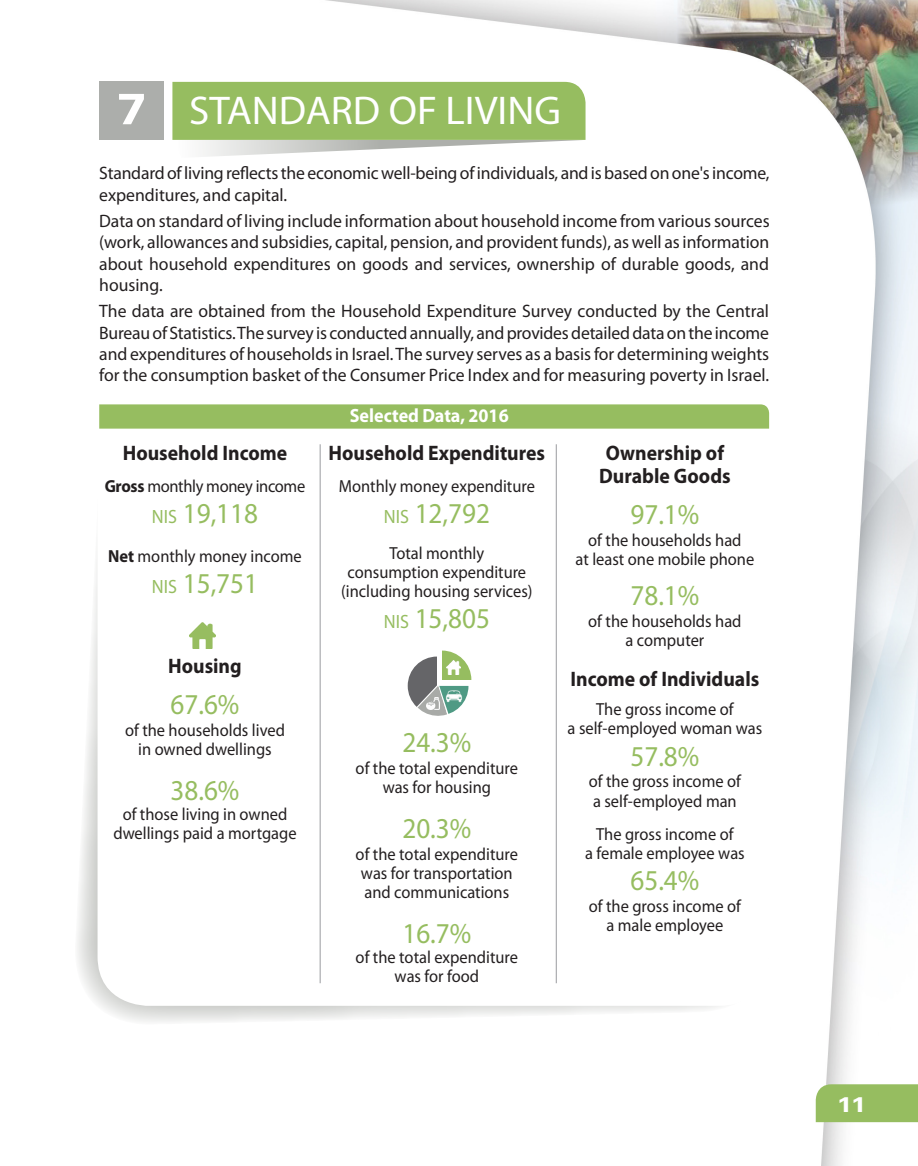
<style>
.page{position:relative;width:918px;height:1166px;background:#fff}
.page>*{position:absolute;margin:0;border:0;box-sizing:border-box;transform-origin:0 0}
.מספר_פרק{font:700 54.25px "Fb Oxford";color:#fff}
.שם_פרק{font:40.25px "Myriad Pro";color:#fff}
.t1{font:28.88px "Myriad Pro";color:#96bd60;scale:.94 1}
.t2{font:700 26.25px "Fb Oxford";color:#fff}
.כותרת_ENG{font:700 21px/22.8px "Myriad Pro";color:#231f20;text-align:center;scale:.94 1}
.נתונים_נבחרים{font:700 19.25px "Myriad Pro";color:#fff;scale:.94 1}
.שוטף_אוקסופרד_ENG{font:18.03px/21.3px "Myriad Pro";color:#231f20;text-align:justify}
.t3{font:17.5px/19.2px "Myriad Pro";color:#231f20;text-align:center;scale:.94 1}
.t4{font:17.5px "Myriad Pro";letter-spacing:-.02em;color:#231f20;scale:.94 1}
.s1{font-weight:700}
.s2{font-size:19.25px}
</style>
<div class="page">
<img style="left:99px;top:0;width:819px;height:1166px">
<div style="left:816px;top:1084px;width:102px;height:38px;background:#96bd60"></div>
<svg style="left:77px;top:407px;width:694px;height:619px"></svg>
<div style="left:98px;top:404px;width:671px;height:602px;background:#fff;border-radius:50px"></div>
<svg style="left:172px;top:82px;width:413px;height:76px;background:#aac781"></svg>
<div style="left:99px;top:82px;width:65px;height:58px;background:#acaeab"></div>
<svg style="left:99px;top:404px;width:670px;height:25px;background:#99bf65"></svg>
<hr style="left:320px;top:444px;width:1px;height:539px;background:#9fa0a4">
<hr style="left:556px;top:444px;width:1px;height:539px;background:#9fa0a4">
<img style="left:189px;top:622px;width:26px;height:26px">
<svg style="left:408px;top:650px;width:63px;height:66px"></svg>
<img style="left:446px;top:660px;width:14px;height:14px">
<h1 class="מספר_פרק" style="left:117px;top:86px;width:31px">7</h1>
<h1 class="שם_פרק" style="left:189px;top:85px;width:373px">STANDARD OF LIVING</h1>
<p class="שוטף_אוקסופרד_ENG" style="left:99px;top:162px;width:672px">Standard of living reflects the economic well-being of individuals, and is based on one's income, expenditures, and capital.</p>
<p class="שוטף_אוקסופרד_ENG" style="left:99px;top:210px;width:672px">Data on standard of living include information about household income from various sources (work, allowances and subsidies, capital, pension, and provident funds), as well as information about household expenditures on goods and services, ownership of durable goods, and housing.</p>
<p class="שוטף_אוקסופרד_ENG" style="left:99px;top:300px;width:671px">The data are obtained from the Household Expenditure Survey conducted by the Central Bureau of Statistics. The survey is conducted annually, and provides detailed data on the income and expenditures of households in Israel. The survey serves as a basis for determining weights for the consumption basket of the Consumer Price Index and for measuring poverty in Israel.</p>
<p class="כותרת_ENG" style="left:123px;top:441px;width:176px">Household Income</p>
<p class="t4" style="left:105px;top:475px;width:215px"><span class="s1">Gross</span> monthly money income</p>
<p class="t1" style="left:152px;top:496px;width:114px"><span class="s2">NIS</span> 19,118</p>
<p class="t3" style="left:108px;top:546px;width:207px"><span class="s1">Net</span> monthly money income</p>
<p class="t1" style="left:152px;top:565px;width:114px"><span class="s2">NIS</span> 15,751</p>
<p class="כותרת_ENG" style="left:168px;top:654px;width:80px">Housing</p>
<p class="t1" style="left:170px;top:686px;width:75px">67.6%</p>
<p class="t3" style="left:125px;top:720px;width:172px">of the households lived in owned dwellings</p>
<p class="t1" style="left:170px;top:773px;width:75px">38.6%</p>
<p class="t3" style="left:113px;top:804px;width:196px">of those living in owned dwellings paid a mortgage</p>
<h2 class="נתונים_נבחרים" style="left:350px;top:403px;width:171px">Selected Data, 2016</h2>
<p class="כותרת_ENG" style="left:329px;top:441px;width:232px">Household Expenditures</p>
<p class="t3" style="left:339px;top:476px;width:210px">Monthly money expenditure</p>
<p class="t1" style="left:384px;top:496px;width:114px"><span class="s2">NIS</span> 12,792</p>
<p class="t3" style="left:341px;top:543px;width:205px">Total monthly<br>consumption expenditure (including housing services)</p>
<p class="t1" style="left:384px;top:601px;width:114px"><span class="s2">NIS</span> 15,805</p>
<p class="t1" style="left:402px;top:725px;width:75px">24.3%</p>
<p class="t3" style="left:356px;top:758px;width:174px">of the total expenditure was for housing</p>
<p class="t1" style="left:402px;top:810px;width:75px">20.3%</p>
<p class="t3" style="left:356px;top:844px;width:174px">of the total expenditure was for transportation and communications</p>
<p class="t1" style="left:402px;top:916px;width:75px">16.7%</p>
<p class="t3" style="left:356px;top:947px;width:174px">of the total expenditure was for food</p>
<p class="כותרת_ENG" style="left:599px;top:441px;width:141px">Ownership of<br>Durable Goods</p>
<p class="t1" style="left:630px;top:496px;width:75px">97.1%</p>
<p class="t3" style="left:575px;top:530px;width:192px">of the households had<br>at least one mobile phone</p>
<p class="t1" style="left:630px;top:577px;width:75px">78.1%</p>
<p class="t3" style="left:588px;top:611px;width:165px">of the households had a computer</p>
<p class="כותרת_ENG" style="left:570px;top:667px;width:202px">Income of Individuals</p>
<p class="t3" style="left:567px;top:699px;width:209px">The gross income of<br>a self-employed woman was</p>
<p class="t1" style="left:630px;top:738px;width:75px">57.8%</p>
<p class="t3" style="left:589px;top:771px;width:163px;text-align:left">of the gross income of a self-employed man</p>
<p class="t3" style="left:585px;top:824px;width:171px">The gross income of<br>a female employee was</p>
<p class="t1" style="left:630px;top:862px;width:75px">65.4%</p>
<p class="t3" style="left:589px;top:896px;width:163px">of the gross income of a male employee</p>
<h3 class="t2" style="left:837px;top:1094px;width:30px">11</h3>
</div>
